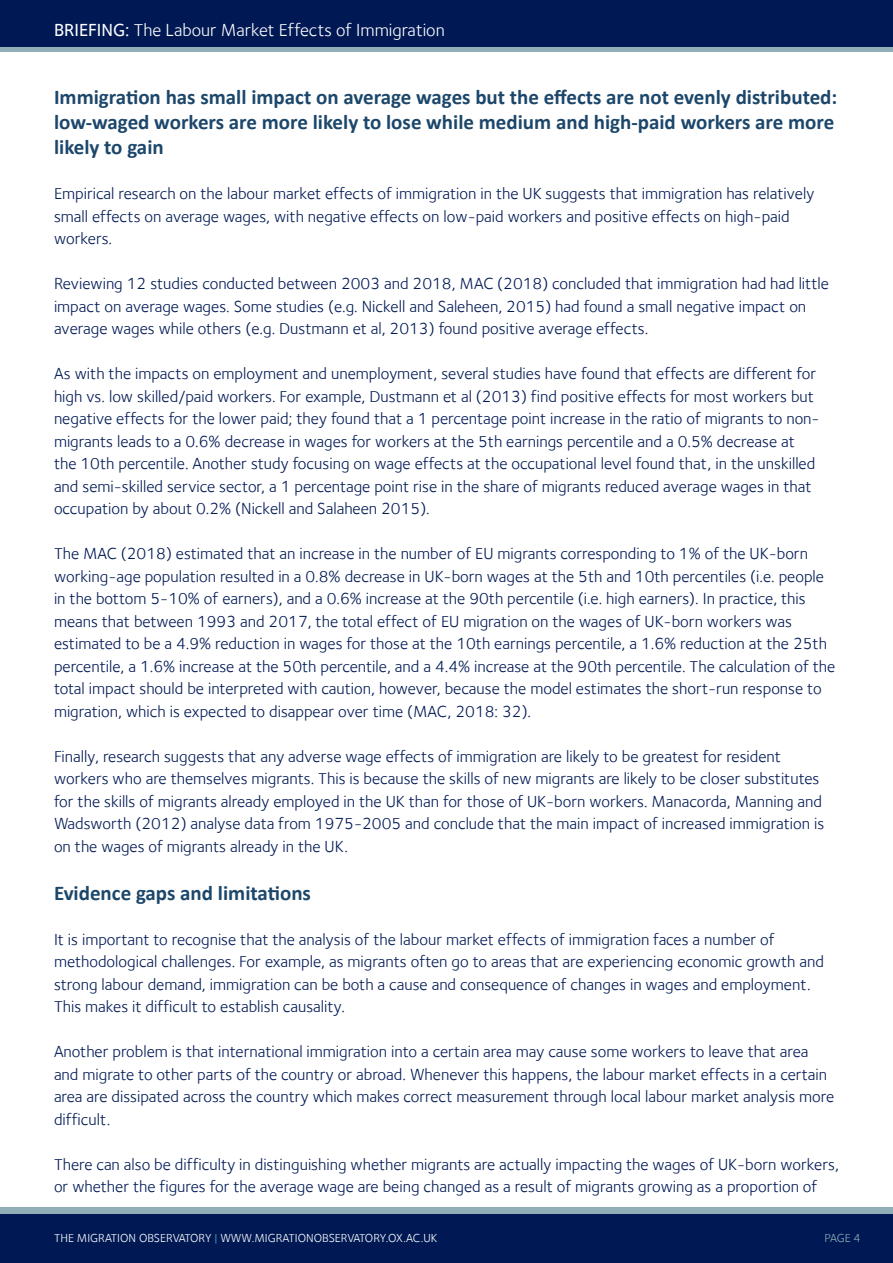
<style>
.page{position:relative;width:893px;height:1263px;background:#fff}
.page>*{position:absolute;margin:0;border:0;box-sizing:border-box;transform-origin:0 0}
.t1{font:700 21px/25.2px "Calibri";color:#1c476b}
.t2{font:18px "Foundry Sterling";color:#fff}
.Body{font:16.5px/22.5px "Foundry Sterling";color:#001954}
.t3{font:12px "Foundry Sterling";color:#fff}
.t4{font:12px "Foundry Sterling";color:#90aeb8}
.s1{font-weight:500}
.s2{color:#5c9baf}
</style>
<div class="page">
<div style="left:0;top:1213px;width:893px;height:50px;background:#001954"></div>
<div style="left:0;top:1207px;width:893px;height:6px;background:#90aeb8"></div>
<div style="left:0;top:0;width:893px;height:48px;background:#001954"></div>
<hr style="left:0;top:48px;width:893px;height:4px;background:#90aeb8">
<p class="t2" style="left:54px;top:19px;width:392px"><span class="s1">BRIEFING:</span> The Labour Market Effects of Immigration</p>
<h1 class="t1" style="left:54px;top:84px;width:785px">Immigration has small impact on average wages but the effects are not evenly distributed: low-waged workers are more likely to lose while medium and high-paid workers are more likely to gain</h1>
<p class="Body" style="left:54px;top:182px;width:762px">Empirical research on the labour market effects of immigration in the UK suggests that immigration has relatively small effects on average wages, with negative effects on low-paid workers and positive effects on high-paid workers.</p>
<p class="Body" style="left:54px;top:272px;width:776px">Reviewing 12 studies conducted between 2003 and 2018, MAC (2018) concluded that immigration had had little impact on average wages. Some studies (e.g. Nickell and Saleheen, 2015) had found a small negative impact on average wages while others (e.g. Dustmann et al, 2013) found positive average effects.</p>
<p class="Body" style="left:54px;top:362px;width:767px">As with the impacts on employment and unemployment, several studies have found that effects are different for high vs. low skilled/paid workers. For example, Dustmann et al (2013) find positive effects for most workers but negative effects for the lower paid; they found that a 1 percentage point increase in the ratio of migrants to non&shy;migrants leads to a 0.6% decrease in wages for workers at the 5th earnings percentile and a 0.5% decrease at the 10th percentile. Another study focusing on wage effects at the occupational level found that, in the unskilled and semi-skilled service sector, a 1 percentage point rise in the share of migrants reduced average wages in that occupation by about 0.2% (Nickell and Salaheen 2015).</p>
<p class="Body" style="left:54px;top:542px;width:783px">The MAC (2018) estimated that an increase in the number of EU migrants corresponding to 1% of the UK-born working-age population resulted in a 0.8% decrease in UK-born wages at the 5th and 10th percentiles (i.e. people in the bottom 5-10% of earners), and a 0.6% increase at the 90th percentile (i.e. high earners). In practice, this means that between 1993 and 2017, the total effect of EU migration on the wages of UK-born workers was estimated to be a 4.9% reduction in wages for those at the 10th earnings percentile, a 1.6% reduction at the 25th percentile, a 1.6% increase at the 50th percentile, and a 4.4% increase at the 90th percentile. The calculation of the total impact should be interpreted with caution, however, because the model estimates the short-run response to migration, which is expected to disappear over time (MAC, 2018: 32).</p>
<p class="Body" style="left:54px;top:745px;width:772px">Finally, research suggests that any adverse wage effects of immigration are likely to be greatest for resident workers who are themselves migrants. This is because the skills of new migrants are likely to be closer substitutes for the skills of migrants already employed in the UK than for those of UK-born workers. Manacorda, Manning and Wadsworth (2012) analyse data from 1975-2005 and conclude that the main impact of increased immigration is on the wages of migrants already in the UK.</p>
<h1 class="t1" style="left:54px;top:880px;width:258px">Evidence gaps and limitations</h1>
<p class="Body" style="left:54px;top:928px;width:772px">It is important to recognise that the analysis of the labour market effects of immigration faces a number of methodological challenges. For example, as migrants often go to areas that are experiencing economic growth and strong labour demand, immigration can be both a cause and consequence of changes in wages and employment.<br>This makes it difficult to establish causality.</p>
<p class="Body" style="left:54px;top:1040px;width:782px">Another problem is that international immigration into a certain area may cause some workers to leave that area and migrate to other parts of the country or abroad. Whenever this happens, the labour market effects in a certain area are dissipated across the country which makes correct measurement through local labour market analysis more difficult.</p>
<p class="Body" style="left:54px;top:1153px;width:786px">There can also be difficulty in distinguishing whether migrants are actually impacting the wages of UK-born workers, or whether the figures for the average wage are being changed as a result of migrants growing as a proportion of</p>
<p class="t3" style="left:54px;top:1231px;width:385px">THE MIGRATION OBSERVATORY <span class="s2">|</span> WWW.MIGRATIONOBSERVATORY.OX.AC.UK</p>
<p class="t4" style="left:824px;top:1231px;width:38px">PAGE 4</p>
</div>
